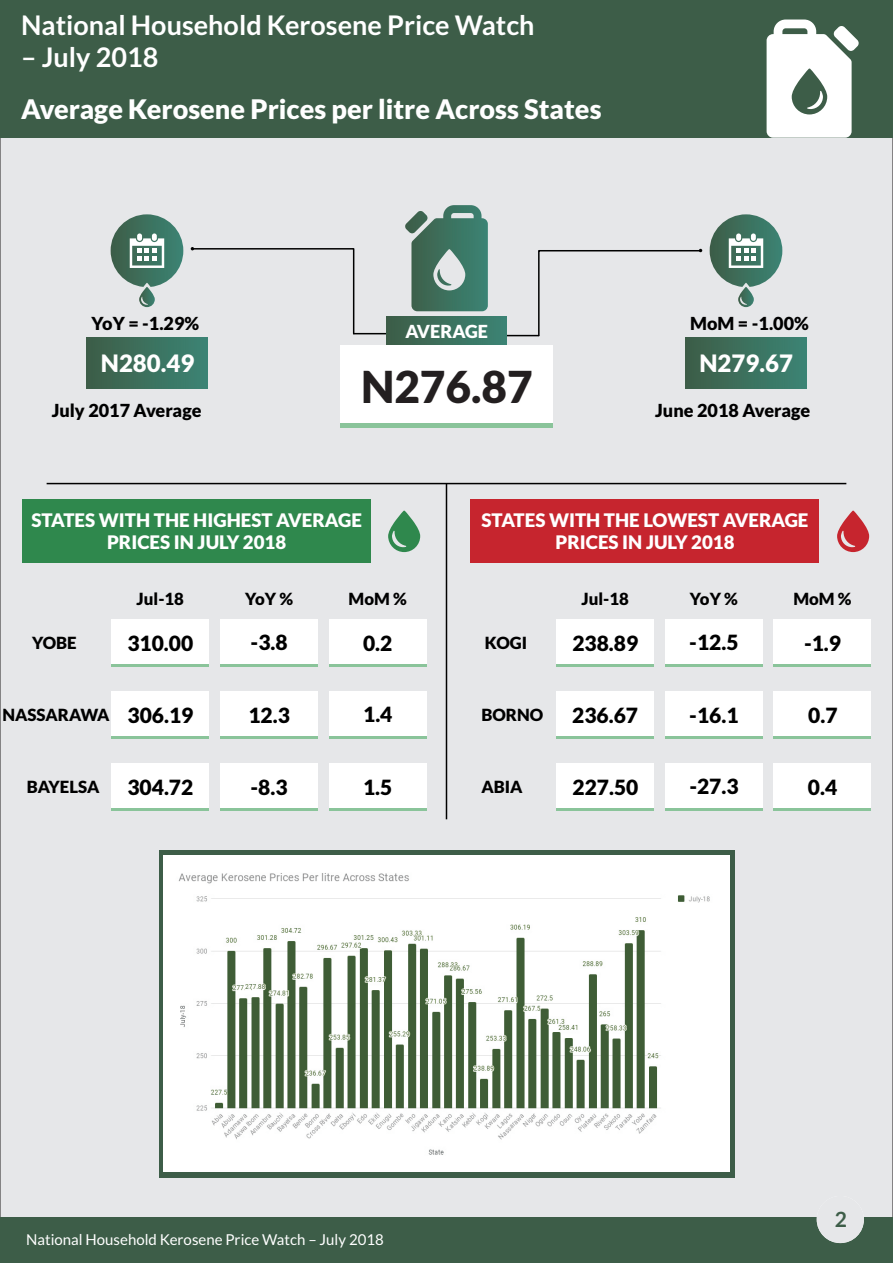
<style>
.page{position:relative;width:893px;height:1263px;background:#fff}
.page>*{position:absolute;margin:0;border:0;box-sizing:border-box;transform-origin:0 0}
.t1{font:900 44.1px "Lato";color:#231f20}
.t2{font:700 27px "Lato";color:#fff}
.t3{font:900 27px "Lato";color:#fff}
.t4{font:900 24px "Lato";color:#fff}
.t5{font:900 21px "Lato";color:#000}
.t6{font:700 21px "Lato";color:#3d5d48}
.t7{font:900 18.75px/22.4px "Lato";color:#fff;text-align:center}
.t8{font:900 18px "Lato";color:#000}
.t9{font:900 18px "Lato";color:#fff}
.t10{font:900 16.8px "Lato";color:#000}
.t11{font:15px "Lato";color:#fff}
</style>
<div class="page">
<div style="left:0;top:138px;width:893px;height:1080px;background:#e6e7e9"></div>
<div style="left:537px;top:249px;width:165px;height:88px;background:#e6e7e9"></div>
<hr style="left:503px;top:335px;width:36px;height:1px;background:#000">
<hr style="left:354px;top:333px;width:40px;height:1px;background:#000">
<div style="left:191px;top:247px;width:164px;height:88px;background:#e6e7e9"></div>
<div style="left:386px;top:316px;width:121px;height:31px;background:linear-gradient(to right,#3d5d47,#3b8474)"></div>
<div style="left:340px;top:345px;width:213px;height:83px;background:#fff"></div>
<hr style="left:340px;top:424px;width:213px;height:4px;background:#8ac49a">
<div style="left:86px;top:338px;width:122px;height:51px;background:linear-gradient(to right,#3d5d47,#3b8474)"></div>
<div style="left:685px;top:338px;width:122px;height:51px;background:linear-gradient(to right,#3d5d47,#3b8474)"></div>
<div style="left:159px;top:850px;width:575px;height:327px;background:#3d5d48"></div>
<hr style="left:446px;top:484px;width:1px;height:335px;background:#000">
<hr style="left:47px;top:483px;width:799px;height:1px;background:#000">
<div style="left:22px;top:500px;width:349px;height:63px;background:#2f884d"></div>
<div style="left:470px;top:500px;width:349px;height:63px;background:#c6252e"></div>
<div style="left:112px;top:619px;width:97px;height:48px;background:#fff"></div>
<hr style="left:112px;top:664px;width:97px;height:3px;background:#8ac49a">
<div style="left:220px;top:619px;width:97px;height:48px;background:#fff"></div>
<hr style="left:220px;top:664px;width:97px;height:3px;background:#8ac49a">
<div style="left:329px;top:619px;width:97px;height:48px;background:#fff"></div>
<hr style="left:329px;top:664px;width:97px;height:3px;background:#8ac49a">
<div style="left:112px;top:691px;width:97px;height:48px;background:#fff"></div>
<hr style="left:112px;top:736px;width:97px;height:3px;background:#8ac49a">
<div style="left:220px;top:691px;width:97px;height:48px;background:#fff"></div>
<hr style="left:220px;top:736px;width:97px;height:3px;background:#8ac49a">
<div style="left:329px;top:691px;width:97px;height:48px;background:#fff"></div>
<hr style="left:329px;top:736px;width:97px;height:3px;background:#8ac49a">
<div style="left:112px;top:763px;width:97px;height:48px;background:#fff"></div>
<hr style="left:112px;top:808px;width:97px;height:3px;background:#8ac49a">
<div style="left:220px;top:763px;width:97px;height:48px;background:#fff"></div>
<hr style="left:220px;top:808px;width:97px;height:3px;background:#8ac49a">
<div style="left:329px;top:763px;width:97px;height:48px;background:#fff"></div>
<hr style="left:329px;top:808px;width:97px;height:3px;background:#8ac49a">
<div style="left:556px;top:619px;width:98px;height:48px;background:#fff"></div>
<hr style="left:556px;top:664px;width:98px;height:3px;background:#8ac49a">
<div style="left:665px;top:619px;width:97px;height:48px;background:#fff"></div>
<hr style="left:665px;top:664px;width:97px;height:3px;background:#8ac49a">
<div style="left:774px;top:619px;width:97px;height:48px;background:#fff"></div>
<hr style="left:774px;top:664px;width:97px;height:3px;background:#8ac49a">
<div style="left:556px;top:691px;width:98px;height:48px;background:#fff"></div>
<hr style="left:556px;top:736px;width:98px;height:3px;background:#8ac49a">
<div style="left:665px;top:691px;width:97px;height:48px;background:#fff"></div>
<hr style="left:665px;top:736px;width:97px;height:3px;background:#8ac49a">
<div style="left:774px;top:691px;width:97px;height:48px;background:#fff"></div>
<hr style="left:774px;top:736px;width:97px;height:3px;background:#8ac49a">
<div style="left:556px;top:763px;width:98px;height:48px;background:#fff"></div>
<hr style="left:556px;top:808px;width:98px;height:3px;background:#8ac49a">
<div style="left:665px;top:763px;width:97px;height:48px;background:#fff"></div>
<hr style="left:665px;top:808px;width:97px;height:3px;background:#8ac49a">
<div style="left:774px;top:763px;width:97px;height:48px;background:#fff"></div>
<hr style="left:774px;top:808px;width:97px;height:3px;background:#8ac49a">
<svg style="left:388px;top:511px;width:32px;height:41px"></svg>
<svg style="left:837px;top:511px;width:32px;height:41px"></svg>
<svg style="left:111px;top:214px;width:72px;height:93px;background:#8aa79d"></svg>
<svg style="left:710px;top:214px;width:72px;height:93px;background:#8aa79d"></svg>
<svg style="left:405px;top:205px;width:83px;height:106px;background:#678f82"></svg>
<div style="left:0;top:1218px;width:893px;height:45px;background:#3d5d48"></div>
<div style="left:817px;top:1196px;width:47px;height:47px;background:#e6e7e9;border-radius:50%"></div>
<div style="left:0;top:0;width:893px;height:138px;background:#3d5d48"></div>
<svg style="left:767px;top:20px;width:92px;height:118px"></svg>
<img style="left:163px;top:856px;width:567px;height:316px">
<h2 class="t2" style="left:21px;top:13px;width:515px">National Household Kerosene Price Watch</h2>
<h2 class="t2" style="left:21px;top:45px;width:139px">– July 2018</h2>
<h2 class="t3" style="left:21px;top:98px;width:582px">Average Kerosene Prices per litre Across States</h2>
<p class="t8" style="left:92px;top:315px;width:109px">YoY = -1.29%</p>
<p class="t4" style="left:101px;top:353px;width:95px">N280.49</p>
<p class="t8" style="left:52px;top:403px;width:151px">July 2017 Average</p>
<p class="t9" style="left:405px;top:324px;width:84px">AVERAGE</p>
<h1 class="t1" style="left:361px;top:367px;width:173px">N276.87</h1>
<p class="t8" style="left:690px;top:315px;width:120px">MoM = -1.00%</p>
<p class="t4" style="left:699px;top:353px;width:95px">N279.67</p>
<p class="t8" style="left:655px;top:403px;width:157px">June 2018 Average</p>
<p class="t7" style="left:31px;top:510px;width:332px">STATES WITH THE HIGHEST AVERAGE<br>PRICES IN JULY 2018</p>
<p class="t7" style="left:481px;top:510px;width:329px">STATES WITH THE LOWEST AVERAGE<br>PRICES IN JULY 2018</p>
<p class="t10" style="left:32px;top:635px;width:46px">YOBE</p>
<p class="t10" style="left:137px;top:591px;width:49px">Jul-18</p>
<p class="t10" style="left:245px;top:591px;width:50px">YoY %</p>
<p class="t10" style="left:349px;top:591px;width:60px">MoM %</p>
<p class="t5" style="left:127px;top:634px;width:67px">310.00</p>
<p class="t10" style="left:485px;top:635px;width:44px">KOGI</p>
<p class="t10" style="left:581px;top:591px;width:49px">Jul-18</p>
<p class="t10" style="left:690px;top:591px;width:50px">YoY %</p>
<p class="t10" style="left:793px;top:591px;width:60px">MoM %</p>
<p class="t5" style="left:689px;top:633px;width:51px">-12.5</p>
<p class="t5" style="left:804px;top:634px;width:39px">-1.9</p>
<p class="t5" style="left:251px;top:633px;width:39px">-3.8</p>
<p class="t5" style="left:363px;top:634px;width:31px">0.2</p>
<p class="t5" style="left:572px;top:634px;width:67px">238.89</p>
<p class="t10" style="left:2px;top:707px;width:109px">NASSARAWA</p>
<p class="t5" style="left:128px;top:706px;width:67px">306.19</p>
<p class="t10" style="left:27px;top:779px;width:74px">BAYELSA</p>
<p class="t5" style="left:127px;top:778px;width:67px">304.72</p>
<p class="t5" style="left:248px;top:706px;width:43px">12.3</p>
<p class="t5" style="left:250px;top:777px;width:39px">-8.3</p>
<p class="t5" style="left:363px;top:705px;width:31px">1.4</p>
<p class="t5" style="left:363px;top:778px;width:31px">1.5</p>
<p class="t10" style="left:481px;top:707px;width:63px">BORNO</p>
<p class="t10" style="left:481px;top:779px;width:43px">ABIA</p>
<p class="t5" style="left:572px;top:706px;width:67px">236.67</p>
<p class="t5" style="left:689px;top:706px;width:51px">-16.1</p>
<p class="t5" style="left:808px;top:706px;width:31px">0.7</p>
<p class="t5" style="left:573px;top:778px;width:67px">227.50</p>
<p class="t5" style="left:689px;top:777px;width:51px">-27.3</p>
<p class="t5" style="left:808px;top:778px;width:31px">0.4</p>
<p class="t6" style="left:835px;top:1210px;width:14px">12</p>
<p class="t11" style="left:26px;top:1233px;width:359px">National Household Kerosene Price Watch – July 2018</p>
</div>
